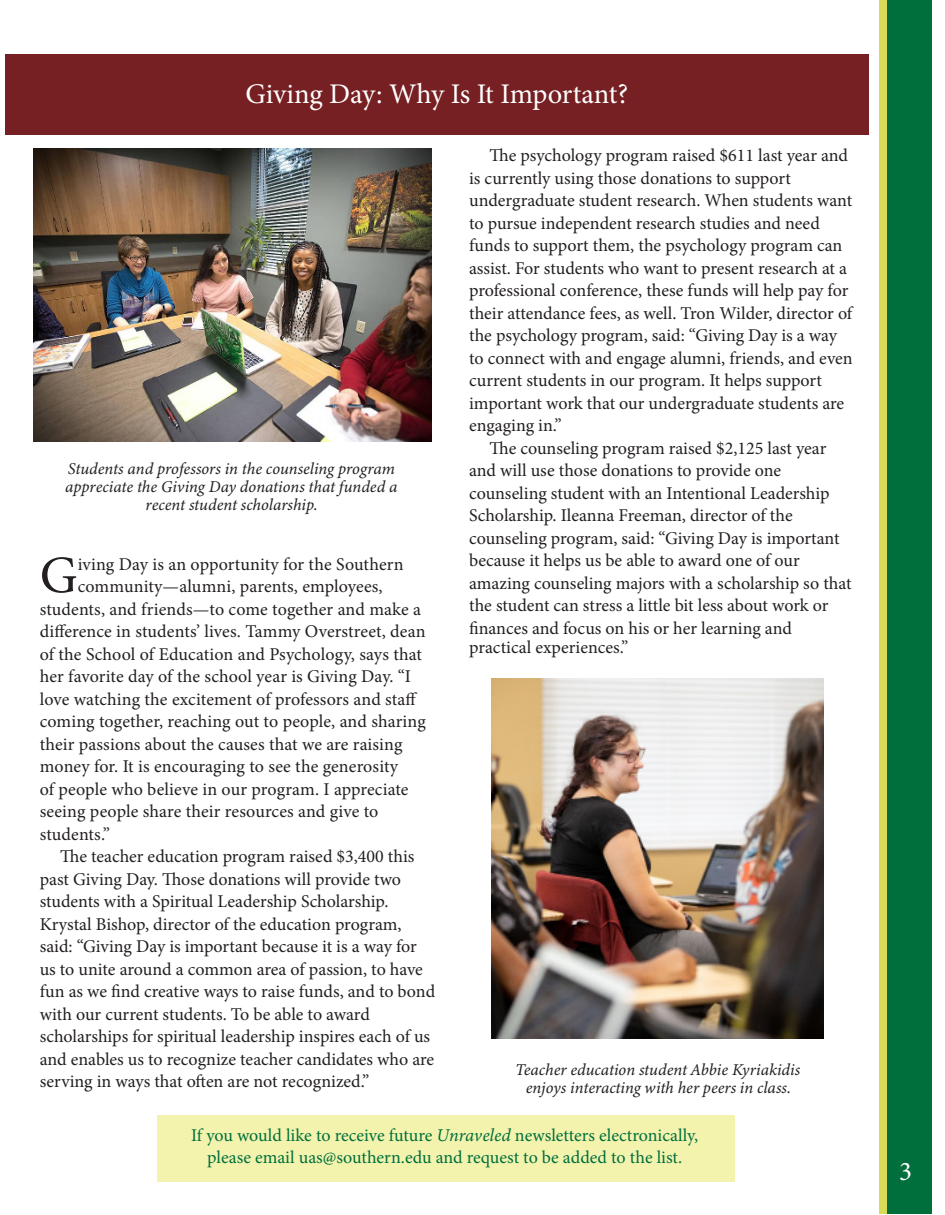
<style>
.page{position:relative;width:945px;height:1215px;background:#fff}
.page>*{position:absolute;margin:0;border:0;box-sizing:border-box;transform-origin:0 0}
.Intro_paragraph{font:52.65px "Minion Pro";color:#231f20}
.t1{font:28.5px "Minion Pro";letter-spacing:-.01em;color:#fff}
.t2{font:27px "Minion Pro";color:#fff}
.Intro_paragraph-2{font:18px/22.5px "Minion Pro";color:#231f20}
.t3{font:18px/21.6px "Minion Pro";color:#006f3c;text-align:center}
.t4{font:italic 16.5px/18px "Minion Variable Concept";color:#231f20}
.s1{font-family:"Minion Variable Concept";font-style:italic}
</style>
<div class="page">
<div style="left:879px;top:0;width:45px;height:1214px;background:#d9da55"></div>
<div style="left:887px;top:0;width:45px;height:1214px;background:#006f3c"></div>
<div style="left:157px;top:1115px;width:577px;height:66px;background:#f3f3ae"></div>
<div style="left:5px;top:54px;width:864px;height:81px;background:#762023"></div>
<img style="left:34px;top:148px;width:397px;height:293px">
<img style="left:492px;top:679px;width:332px;height:359px">
<p class="t1" style="left:246px;top:75px;width:384px">Giving Day: Why Is It Important?</p>
<p class="t4" style="left:65px;top:459px;width:334px">Students and professors in the counseling program appreciate the Giving Day donations that funded a</p>
<p class="t4" style="left:146px;top:495px;width:173px">recent student scholarship.</p>
<p class="Intro_paragraph" style="left:40px;top:540px;width:39px">G</p>
<p class="Intro_paragraph-2" style="left:78px;top:553px;width:327px">iving Day is an opportunity for the Southern</p>
<p class="Intro_paragraph-2" style="left:78px;top:575px;width:306px">community—alumni, parents, employees,</p>
<p class="Intro_paragraph-2" style="left:40px;top:598px;width:383px">students, and friends—to come together and make a</p>
<p class="Intro_paragraph-2" style="left:40px;top:620px;width:387px">difference in students’ lives. Tammy Overstreet, dean</p>
<p class="Intro_paragraph-2" style="left:40px;top:643px;width:384px">of the School of Education and Psychology, says that</p>
<p class="Intro_paragraph-2" style="left:40px;top:665px;width:373px">her favorite day of the school year is Giving Day. “I</p>
<p class="Intro_paragraph-2" style="left:40px;top:688px;width:379px">love watching the excitement of professors and staff</p>
<p class="Intro_paragraph-2" style="left:40px;top:710px;width:388px">coming together, reaching out to people, and sharing</p>
<p class="Intro_paragraph-2" style="left:40px;top:733px;width:364px">their passions about the causes that we are raising</p>
<p class="Intro_paragraph-2" style="left:40px;top:755px;width:360px">money for. It is encouraging to see the generosity</p>
<p class="Intro_paragraph-2" style="left:40px;top:778px;width:370px">of people who believe in our program. I appreciate</p>
<p class="Intro_paragraph-2" style="left:40px;top:800px;width:340px">seeing people share their resources and give to</p>
<p class="Intro_paragraph-2" style="left:40px;top:823px;width:72px">students.”</p>
<p class="Intro_paragraph-2" style="left:40px;top:845px;width:376px;text-indent:20px">The teacher education program raised $3,400 this past Giving Day. Those donations will provide two students with a Spiritual Leadership Scholarship.</p>
<p class="Intro_paragraph-2" style="left:40px;top:913px;width:397px">Krystal Bishop, director of the education program, said: “Giving Day is important because it is a way for us to unite around a common area of passion, to have fun as we find creative ways to raise funds, and to bond with our current students. To be able to award</p>
<p class="Intro_paragraph-2" style="left:40px;top:1025px;width:396px">scholarships for spiritual leadership inspires each of us and enables us to recognize teacher candidates who are serving in ways that often are not recognized.”</p>
<p class="Intro_paragraph-2" style="left:469px;top:144px;width:381px;text-indent:20px">The psychology program raised $611 last year and is currently using those donations to support</p>
<p class="Intro_paragraph-2" style="left:469px;top:189px;width:385px">undergraduate student research. When students want to pursue independent research studies and need funds to support them, the psychology program can assist. For students who want to present research at a professional conference, these funds will help pay for their attendance fees, as well. Tron Wilder, director of the psychology program, said: “Giving Day is a way to connect with and engage alumni, friends, and even current students in our program. It helps support important work that our undergraduate students are engaging in.”</p>
<p class="Intro_paragraph-2" style="left:469px;top:437px;width:359px;text-indent:20px">The counseling program raised $2,125 last year and will use those donations to provide one</p>
<p class="Intro_paragraph-2" style="left:469px;top:482px;width:362px">counseling student with an Intentional Leadership</p>
<p class="Intro_paragraph-2" style="left:469px;top:504px;width:325px">Scholarship. Ileanna Freeman, director of the</p>
<p class="Intro_paragraph-2" style="left:469px;top:527px;width:372px">counseling program, said: “Giving Day is important</p>
<p class="Intro_paragraph-2" style="left:469px;top:549px;width:332px">because it helps us be able to award one of our</p>
<p class="Intro_paragraph-2" style="left:469px;top:572px;width:384px">amazing counseling majors with a scholarship so that the student can stress a little bit less about work or finances and focus on his or her learning and</p>
<p class="Intro_paragraph-2" style="left:469px;top:636px;width:161px">practical experiences.”</p>
<p class="t4" style="left:516px;top:1060px;width:286px;text-align:center">Teacher education student Abbie Kyriakidis enjoys interacting with her peers in class.</p>
<p class="t3" style="left:191px;top:1125px;width:509px">If you would like to receive future <span class="s1">Unraveled</span> newsletters electronically, please email uas@southern.edu and request to be added to the list.</p>
<h3 class="t2" style="left:899px;top:1154px;width:14px">3</h3>
</div>
